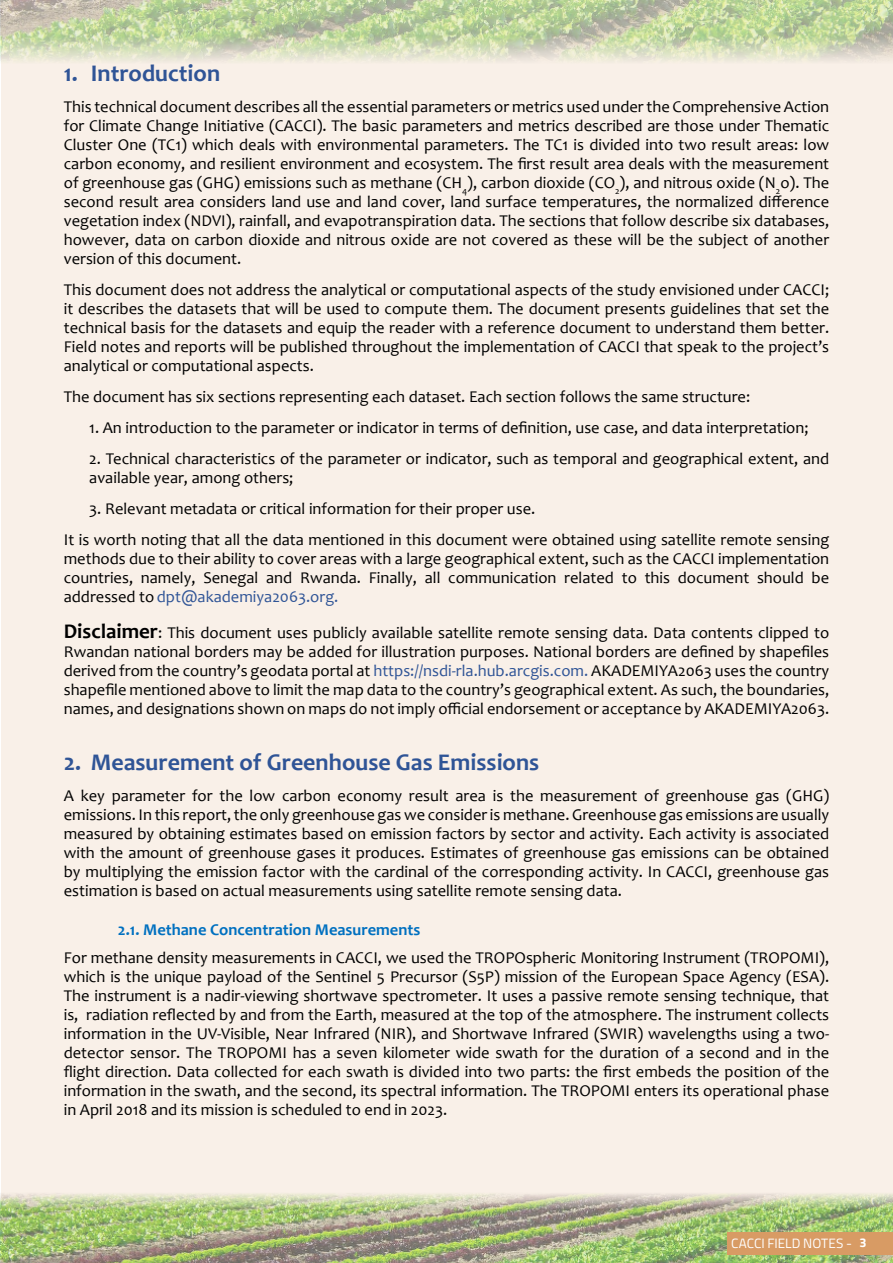
<style>
.page{position:relative;width:893px;height:1263px;background:#fff}
.page>*{position:absolute;margin:0;border:0;box-sizing:border-box;transform-origin:0 0}
.t1{font:700 24px "Candara";color:#2f5496}
.t2{font:16.5px/19px "Candara";color:#000;text-align:justify}
.List_Paragraph{font:700 16.5px "Candara";color:#0070c0}
.t3{font:13.5px "Titillium Web";color:#fff}
.s1{color:#2f5496}
.s2{font-weight:700;font-size:21px}
.s3{font-weight:700;font-size:12.75px}
</style>
<div class="page">
<hr style="left:0;top:0;width:1px;height:1263px;background:#e0f1fb">
<div style="left:1px;top:0;width:892px;height:1263px;background:#f9f0e8"></div>
<img style="left:0;top:1192px;width:893px;height:71px">
<img style="left:0;top:0;width:893px;height:64px">
<div style="left:727px;top:1232px;width:166px;height:22px;background:#d89b64"></div>
<p class="t1" style="left:64px;top:58px;width:158px">1. Introduction</p>
<p class="t2" style="left:64px;top:97px;width:767px">This technical document describes all the essential parameters or metrics used under the Comprehensive Action for Climate Change Initiative (CACCI). The basic parameters and metrics described are those under Thematic Cluster One (TC1) which deals with environmental parameters. The TC1 is divided into two result areas: low carbon economy, and resilient environment and ecosystem. The first result area deals with the measurement of greenhouse gas (GHG) emissions such as methane (CH<sub>4</sub>), carbon dioxide (CO<sub>2</sub>), and nitrous oxide (N<sub>2</sub>o). The second result area considers land use and land cover, land surface temperatures, the normalized difference vegetation index (NDVI), rainfall, and evapotranspiration data. The sections that follow describe six databases, however, data on carbon dioxide and nitrous oxide are not covered as these will be the subject of another version of this document.</p>
<p class="t2" style="left:64px;top:280px;width:767px">This document does not address the analytical or computational aspects of the study envisioned under CACCI; it describes the datasets that will be used to compute them. The document presents guidelines that set the technical basis for the datasets and equip the reader with a reference document to understand them better.<br>Field notes and reports will be published throughout the implementation of CACCI that speak to the project’s analytical or computational aspects.</p>
<p class="t2" style="left:64px;top:387px;width:688px">The document has six sections representing each dataset. Each section follows the same structure:</p>
<p class="t2" style="left:89px;top:418px;width:721px">1. An introduction to the parameter or indicator in terms of definition, use case, and data interpretation;</p>
<p class="t2" style="left:89px;top:449px;width:741px">2. Technical characteristics of the parameter or indicator, such as temporal and geographical extent, and available year, among others;</p>
<p class="t2" style="left:89px;top:499px;width:448px">3. Relevant metadata or critical information for their proper use.</p>
<p class="t2" style="left:64px;top:530px;width:767px">It is worth noting that all the data mentioned in this document were obtained using satellite remote sensing methods due to their ability to cover areas with a large geographical extent, such as the CACCI implementation countries, namely, Senegal and Rwanda. Finally, all communication related to this document should be addressed to <span class="s1">dpt@akademiya2063.org.</span></p>
<p class="t2" style="left:64px;top:623px;width:767px"><span class="s2">Disclaimer</span>: This document uses publicly available satellite remote sensing data. Data contents clipped to Rwandan national borders may be added for illustration purposes. National borders are defined by shapefiles derived from the country’s geodata portal at <span class="s1">https://nsdi-rla.hub.arcgis.com.</span> AKADEMIYA2063 uses the country shapefile mentioned above to limit the map data to the country’s geographical extent. As such, the boundaries, names, and designations shown on maps do not imply official endorsement or acceptance by AKADEMIYA2063.</p>
<p class="t1" style="left:64px;top:747px;width:477px">2. Measurement of Greenhouse Gas Emissions</p>
<p class="t2" style="left:64px;top:785px;width:767px">A key parameter for the low carbon economy result area is the measurement of greenhouse gas (GHG) emissions. In this report, the only greenhouse gas we consider is methane. Greenhouse gas emissions are usually measured by obtaining estimates based on emission factors by sector and activity. Each activity is associated with the amount of greenhouse gases it produces. Estimates of greenhouse gas emissions can be obtained by multiplying the emission factor with the cardinal of the corresponding activity. In CACCI, greenhouse gas estimation is based on actual measurements using satellite remote sensing data.</p>
<p class="List_Paragraph" style="left:118px;top:920px;width:304px">2.1. Methane Concentration Measurements</p>
<p class="t2" style="left:64px;top:948px;width:767px">For methane density measurements in CACCI, we used the TROPOspheric Monitoring Instrument (TROPOMI), which is the unique payload of the Sentinel 5 Precursor (S5P) mission of the European Space Agency (ESA).<br>The instrument is a nadir-viewing shortwave spectrometer. It uses a passive remote sensing technique, that is, radiation reflected by and from the Earth, measured at the top of the atmosphere. The instrument collects information in the UV-Visible, Near Infrared (NIR), and Shortwave Infrared (SWIR) wavelengths using a two&shy;detector sensor. The TROPOMI has a seven kilometer wide swath for the duration of a second and in the flight direction. Data collected for each swath is divided into two parts: the first embeds the position of the information in the swath, and the second, its spectral information. The TROPOMI enters its operational phase in April 2018 and its mission is scheduled to end in 2023.</p>
<p class="t3" style="left:731px;top:1233px;width:137px">CACCI FIELD NOTES - <span class="s3">3</span></p>
</div>
